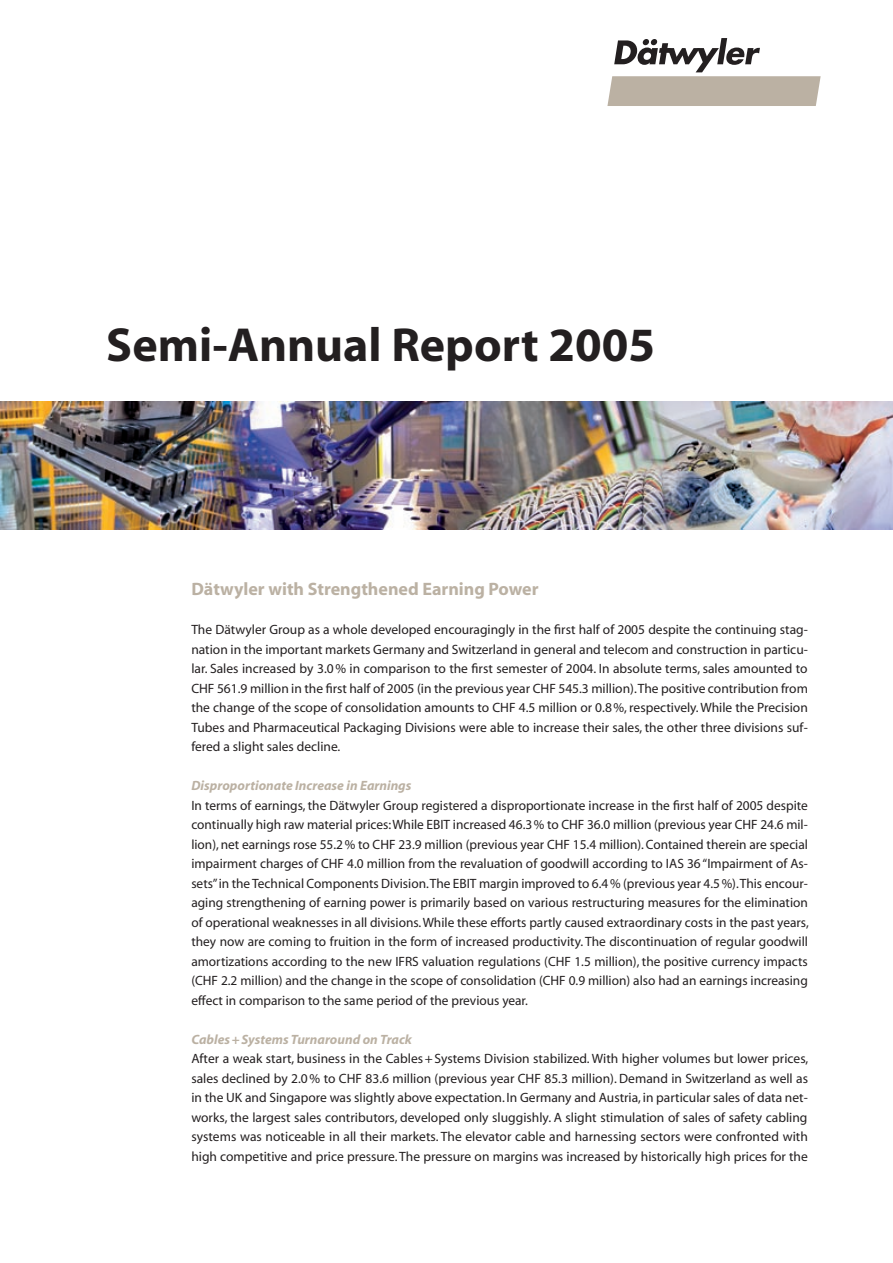
<style>
.page{position:relative;width:893px;height:1263px;background:#fff}
.page>*{position:absolute;margin:0;border:0;box-sizing:border-box;transform-origin:0 0}
.t1{font:700 48px "Myriad";color:#231f20}
.t2{font:700 18px "Myriad";color:#bbb1a3}
.t3{font:13.5px/19.5px "Myriad";color:#231f20;text-align:justify}
.t4{font:italic 700 13.5px "Myriad";color:#bbb1a3}
</style>
<div class="page">
<svg style="left:607px;top:38px;width:214px;height:68px"></svg>
<img style="left:0;top:402px;width:893px;height:127px">
<h1 class="t1" style="left:106px;top:320px;width:550px">Semi-Annual Report 2005</h1>
<h2 class="t2" style="left:191px;top:580px;width:349px">Dätwyler with Strengthened Earning Power</h2>
<p class="t3" style="left:191px;top:621px;width:618px">The Dätwyler Group as a whole developed encouragingly in the first half of 2005 despite the continuing stag&shy;nation in the important markets Germany and Switzerland in general and telecom and construction in particu&shy;lar. Sales increased by 3.0 % in comparison to the first semester of 2004. In absolute terms, sales amounted to CHF 561.9 million in the first half of 2005 (in the previous year CHF 545.3 million). The positive contribution from the change of the scope of consolidation amounts to CHF 4.5 million or 0.8 %, respectively. While the Precision Tubes and Pharmaceutical Packaging Divisions were able to increase their sales, the other three divisions suf&shy;fered a slight sales decline.</p>
<p class="t4" style="left:191px;top:779px;width:222px">Disproportionate Increase in Earnings</p>
<p class="t3" style="left:191px;top:796px;width:619px">In terms of earnings, the Dätwyler Group registered a disproportionate increase in the first half of 2005 despite continually high raw material prices: While EBIT increased 46.3 % to CHF 36.0 million (previous year CHF 24.6 mil&shy;lion), net earnings rose 55.2 % to CHF 23.9 million (previous year CHF 15.4 million). Contained therein are special impairment charges of CHF 4.0 million from the revaluation of goodwill according to IAS 36 “Impairment of As&shy;sets” in the Technical Components Division. The EBIT margin improved to 6.4 % (previous year 4.5 %). This encour&shy;aging strengthening of earning power is primarily based on various restructuring measures for the elimination of operational weaknesses in all divisions. While these efforts partly caused extraordinary costs in the past years, they now are coming to fruition in the form of increased productivity. The discontinuation of regular goodwill amortizations according to the new IFRS valuation regulations (CHF 1.5 million), the positive currency impacts (CHF 2.2 million) and the change in the scope of consolidation (CHF 0.9 million) also had an earnings increasing effect in comparison to the same period of the previous year.</p>
<p class="t4" style="left:191px;top:1032px;width:222px">Cables + Systems Turnaround on Track</p>
<p class="t3" style="left:191px;top:1050px;width:618px">After a weak start, business in the Cables + Systems Division stabilized. With higher volumes but lower prices, sales declined by 2.0 % to CHF 83.6 million (previous year CHF 85.3 million). Demand in Switzerland as well as in the UK and Singapore was slightly above expectation. In Germany and Austria, in particular sales of data net&shy;works, the largest sales contributors, developed only sluggishly. A slight stimulation of sales of safety cabling systems was noticeable in all their markets. The elevator cable and harnessing sectors were confronted with high competitive and price pressure. The pressure on margins was increased by historically high prices for the</p>
</div>
